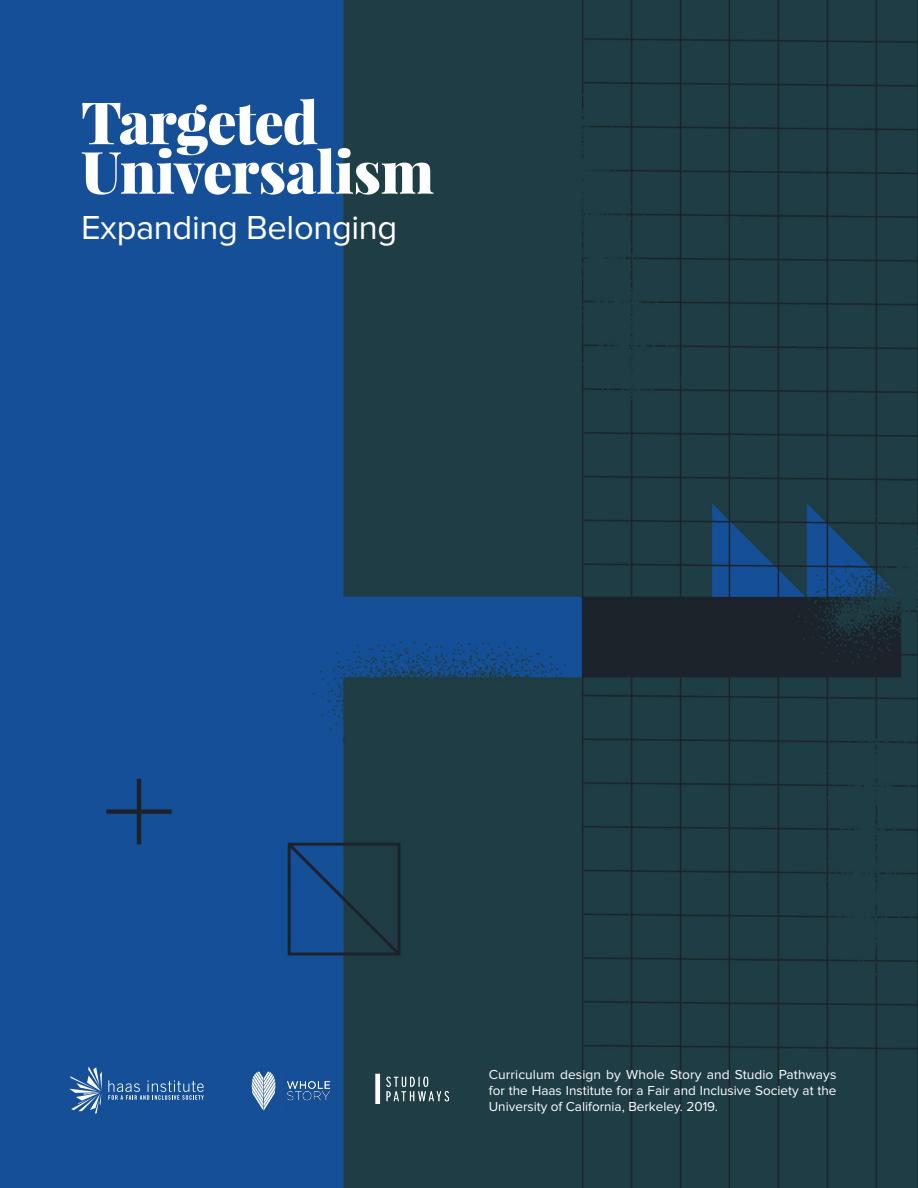
<style>
.page{position:relative;width:918px;height:1188px;background:#fff}
.page>*{position:absolute;margin:0;border:0;box-sizing:border-box;transform-origin:0 0}
.t1{font:900 58.5px/49.5px "Playfair Display";letter-spacing:-.02em;color:#fff}
.t2{font:34.5px "Proxima Nova";letter-spacing:-.01em;color:#fff}
.t3{font:13.5px/16.2px "Proxima Nova";color:#fff;text-align:justify}
</style>
<div class="page">
<img style="left:0;top:0;width:918px;height:1188px">
<svg style="left:69px;top:1067px;width:33px;height:47px;background:#527db3"></svg>
<svg style="left:108px;top:1080px;width:96px;height:20px;background:#4270ab"></svg>
<img style="left:246px;top:1069px;width:88px;height:43px">
<img style="left:375px;top:1073px;width:77px;height:30px">
<h1 class="t1" style="left:81px;top:97px;width:355px">Targeted<br>Universalism</h1>
<h2 class="t2" style="left:81px;top:208px;width:318px">Expanding Belonging</h2>
<p class="t3" style="left:489px;top:1066px;width:349px">Curriculum design by Whole Story and Studio Pathways for the Haas Institute for a Fair and Inclusive Society at the University of California, Berkeley. 2019.</p>
</div>
